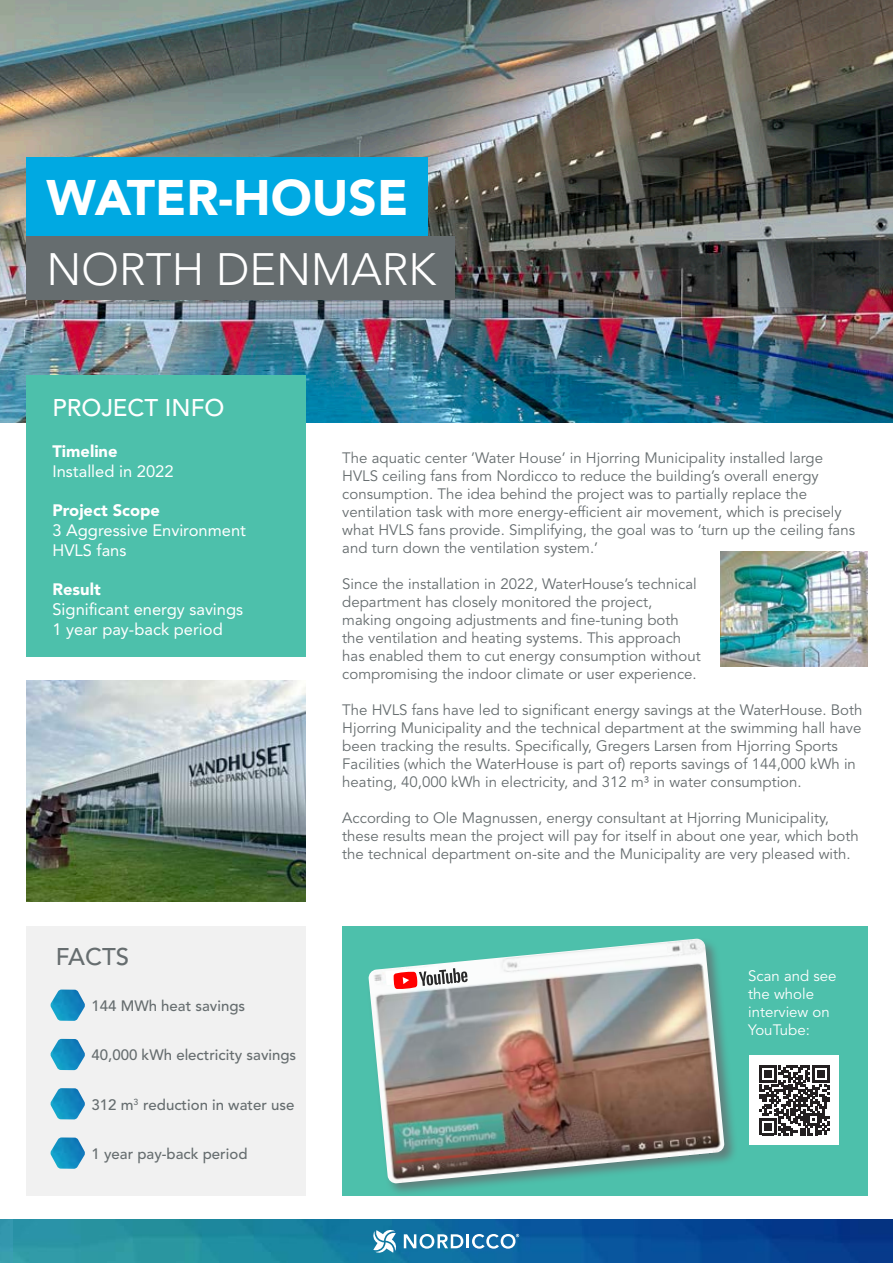
<style>
.page{position:relative;width:893px;height:1263px;background:#fff}
.page>*{position:absolute;margin:0;border:0;box-sizing:border-box;transform-origin:0 0}
.t1{font:900 49.5px "Avenir LT Std";color:#fff}
.t2{font:300 45px "Avenir LT Std";color:#fff}
.t3{font:500 24px "Avenir LT Std";color:#fff}
.t4{font:500 24px "Avenir LT Std";color:#666d6f}
.t5{font:16.5px/19.8px "Avenir LT Std";color:#fff}
.t6{font:900 16.5px "Avenir LT Std";color:#fff}
.t7{font:15px/18px "Avenir LT Std";color:#666d6f}
.t8{font:500 15px "Avenir LT Std";color:#666d6f}
.t9{font:15px/18px "Avenir LT Std";color:#fff}
</style>
<div class="page">
<img style="left:13px;top:1219px;width:880px;height:44px">
<svg style="left:373px;top:1229px;width:24px;height:25px"></svg>
<svg style="left:404px;top:1234px;width:59px;height:15px"></svg>
<hr style="left:466px;top:1234px;width:3px;height:14px;background:#fff">
<svg style="left:472px;top:1234px;width:47px;height:15px"></svg>
<img style="left:0;top:1219px;width:13px;height:44px">
<img style="left:0;top:0;width:893px;height:422px">
<div style="left:26px;top:376px;width:280px;height:281px;background:#4dc0ab"></div>
<div style="left:26px;top:236px;width:429px;height:64px;background:#666d6f"></div>
<div style="left:26px;top:157px;width:402px;height:79px;background:#00a9e2"></div>
<img style="left:26px;top:680px;width:280px;height:222px">
<div style="left:342px;top:926px;width:525px;height:269px;background:#4dc0ab"></div>
<div style="left:26px;top:926px;width:280px;height:269px;background:#f1f1f1"></div>
<img style="left:50px;top:989px;width:35px;height:32px">
<img style="left:50px;top:1039px;width:35px;height:31px">
<img style="left:50px;top:1088px;width:35px;height:31px">
<img style="left:50px;top:1137px;width:35px;height:32px">
<div style="left:367px;top:937px;width:371px;height:260px;background:#666d6f;opacity:.75"></div>
<img style="left:368px;top:939px;width:357px;height:245px">
<svg style="left:385px;top:966px;width:83px;height:23px"></svg>
<img style="left:720px;top:552px;width:147px;height:115px">
<div style="left:750px;top:1056px;width:89px;height:89px;background:#fff"></div>
<svg style="left:759px;top:1065px;width:70px;height:70px"></svg>
<h1 class="t1" style="left:46px;top:168px;width:363px">WATER-HOUSE</h1>
<h2 class="t2" style="left:46px;top:243px;width:391px">NORTH DENMARK</h2>
<h3 class="t3" style="left:52px;top:393px;width:173px">PROJECT INFO</h3>
<p class="t6" style="left:52px;top:441px;width:67px">Timeline</p>
<p class="t5" style="left:52px;top:461px;width:123px">Installed in 2022</p>
<p class="t6" style="left:52px;top:500px;width:109px">Project Scope</p>
<p class="t5" style="left:52px;top:521px;width:195px">3 Aggressive Environment<br>HVLS fans</p>
<p class="t6" style="left:52px;top:580px;width:50px">Result</p>
<p class="t5" style="left:52px;top:600px;width:192px">Significant energy savings<br>1 year pay-back period</p>
<h3 class="t4" style="left:56px;top:943px;width:75px">FACTS</h3>
<p class="t8" style="left:92px;top:997px;width:155px">144 MWh heat savings</p>
<p class="t8" style="left:92px;top:1046px;width:206px">40,000 kWh electricity savings</p>
<p class="t8" style="left:92px;top:1096px;width:204px">312 m<sup>3</sup> reduction in water use</p>
<p class="t8" style="left:92px;top:1145px;width:157px">1 year pay-back period</p>
<p class="t7" style="left:342px;top:449px;width:514px">The aquatic center ’Water House’ in Hjorring Municipality installed large HVLS ceiling fans from Nordicco to reduce the building’s overall energy consumption. The idea behind the project was to partially replace the ventilation task with more energy-efficient air movement, which is precisely what HVLS fans provide. Simplifying, the goal was to ’turn up the ceiling fans and turn down the ventilation system.’</p>
<p class="t7" style="left:342px;top:575px;width:360px">Since the installation in 2022, WaterHouse’s technical department has closely monitored the project, making ongoing adjustments and fine-tuning both the ventilation and heating systems. This approach has enabled them to cut energy consumption without compromising the indoor climate or user experience.</p>
<p class="t7" style="left:342px;top:701px;width:522px">The HVLS fans have led to significant energy savings at the WaterHouse. Both Hjorring Municipality and the technical department at the swimming hall have been tracking the results. Specifically, Gregers Larsen from Hjorring Sports Facilities (which the WaterHouse is part of) reports savings of 144,000 kWh in heating, 40,000 kWh in electricity, and 312 m³ in water consumption.</p>
<p class="t7" style="left:342px;top:809px;width:518px">According to Ole Magnussen, energy consultant at Hjorring Municipality, these results mean the project will pay for itself in about one year, which both the technical department on-site and the Municipality are very pleased with.</p>
<p class="t9" style="left:748px;top:967px;width:90px">Scan and see the whole interview on<br>YouTube:</p>
</div>
